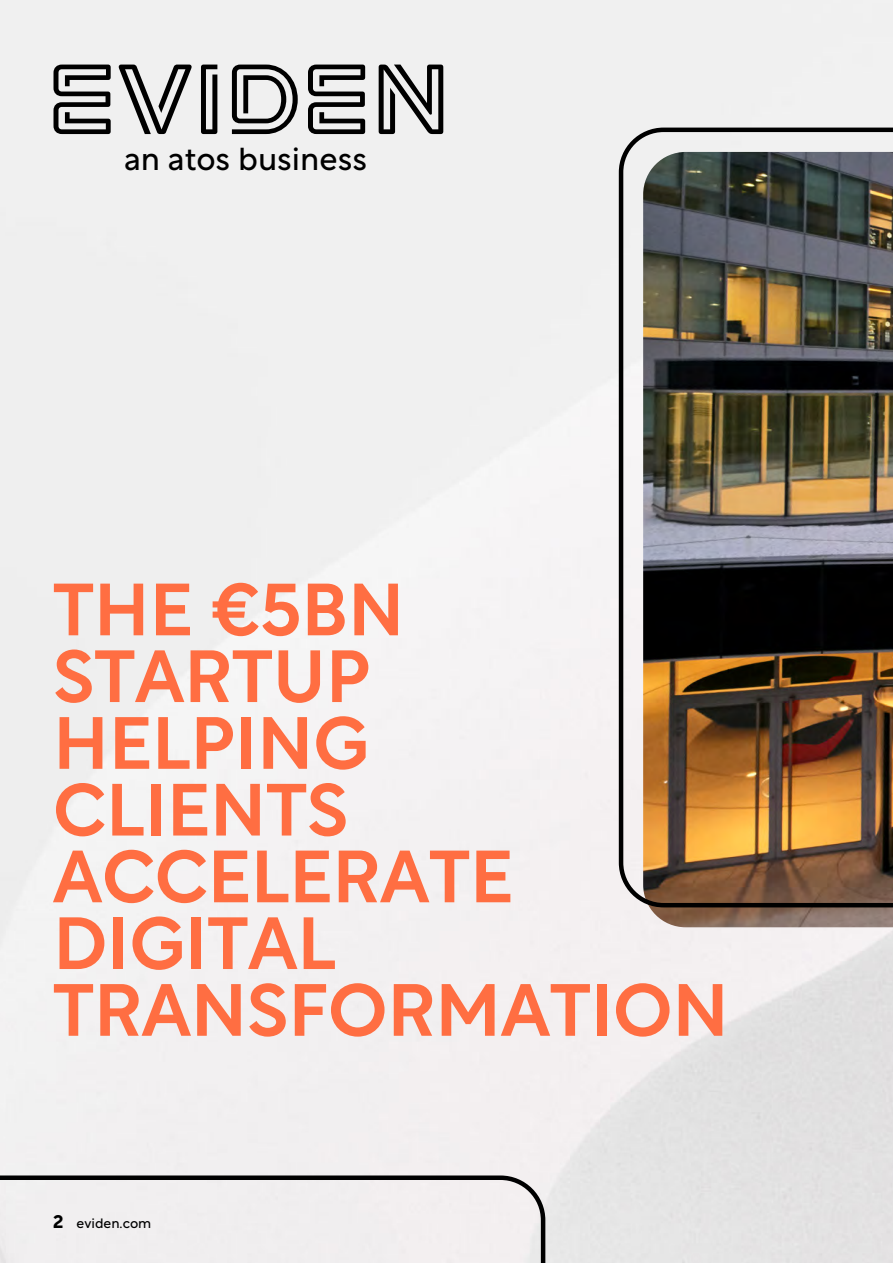
<style>
.page{position:relative;width:893px;height:1263px;background:#fff}
.page>*{position:absolute;margin:0;border:0;box-sizing:border-box;transform-origin:0 0}
.t1{font:500 72.75px/66.8px "Rotunda";color:#ff6e42}
.t2{font:31.5px "Rotunda";color:#000}
.t3{font:13.5px "Rotunda";color:#000}
.s1{font-weight:700;font-size:18px}
</style>
<div class="page">
<div style="left:0;top:1175px;width:545px;height:88px;background:#f1eeef"></div>
<img style="left:643px;top:907px;width:250px;height:20px">
<img style="left:619px;top:128px;width:274px;height:779px">
<svg style="left:54px;top:65px;width:389px;height:69px"></svg>
<p class="t2" style="left:124px;top:133px;width:245px">an atos business</p>
<p class="t1" style="left:53px;top:569px;width:677px">THE €5BN<br>STARTUP<br>HELPING<br>CLIENTS<br>ACCELERATE<br>DIGITAL<br>TRANSFORMATION</p>
<p class="t3" style="left:53px;top:1212px;width:100px"><span class="s1">2</span> eviden.com</p>
</div>
